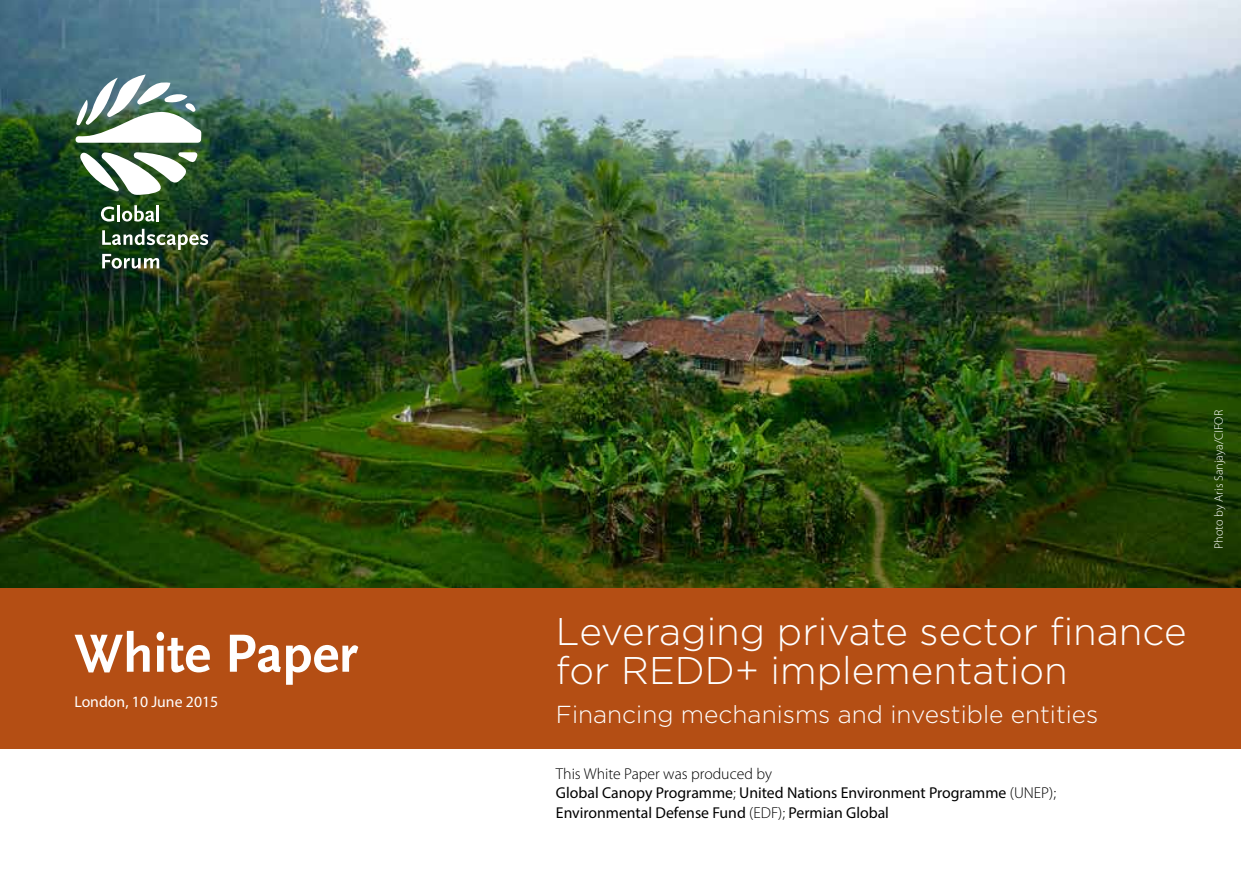
<style>
.page{position:relative;width:1241px;height:874px;background:#fff}
.page>*{position:absolute;margin:0;border:0;box-sizing:border-box;transform-origin:0 0}
.t1{font:700 56px "Scala Sans Pro";color:#fff}
.t2{font:300 38.5px/38.5px "Gotham";color:#fff}
.t3{font:300 24.5px "Gotham";color:#fff}
.t4{font:15.75px/19.2px "Myriad Pro";color:#000}
.t5{font:15.75px "Myriad Pro";color:#fff}
.t6{font:300 12.25px "Myriad Pro";color:#fff}
.s1{font-weight:300}
</style>
<div class="page">
<img style="left:0;top:0;width:1240px;height:588px">
<svg style="left:101px;top:206px;width:13px;height:15px"></svg>
<hr style="left:117px;top:205px;width:3px;height:16px;background:#fff">
<svg style="left:122px;top:205px;width:32px;height:16px"></svg>
<hr style="left:156px;top:205px;width:3px;height:16px;background:#fff">
<svg style="left:102px;top:229px;width:106px;height:39px;background:#4e674a"></svg>
<svg style="left:80px;top:152px;width:118px;height:43px"></svg>
<svg style="left:74px;top:74px;width:127px;height:69px"></svg>
<div style="left:0;top:588px;width:1240px;height:160px;background:#b44e14"></div>
<h1 class="t1" style="left:74px;top:620px;width:285px">White Paper</h1>
<p class="t5" style="left:74px;top:691px;width:145px">London, 10 June 2015</p>
<h2 class="t2" style="left:556px;top:611px;width:632px">Leveraging private sector finance for REDD+ implementation</h2>
<h3 class="t3" style="left:556px;top:698px;width:544px">Financing mechanisms and investible entities</h3>
<p class="t4" style="left:556px;top:763px;width:501px"><span class="s1">This White Paper was produced by<br></span>Global Canopy Programme<span class="s1">;</span> United Nations Environment Programme <span class="s1">(UNEP);<br></span>Environmental Defense Fund <span class="s1">(EDF);</span> Permian Global</p>
<p class="t6" style="left:1211px;top:548px;width:140px;rotate:-90deg">Photo by Aris Sanjaya/CIFOR</p>
</div>
